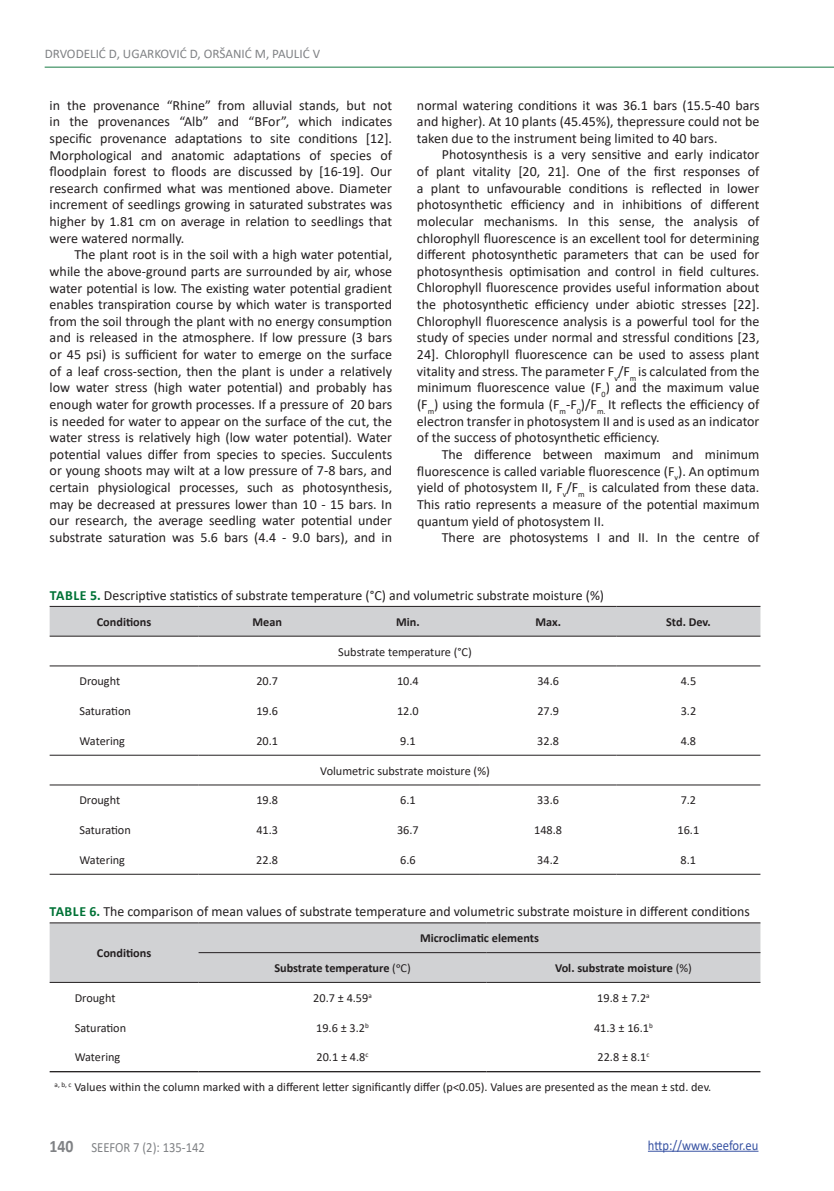
<style>
.page{position:relative;width:834px;height:1191px;background:#fff}
.page>*{position:absolute;margin:0;border:0;box-sizing:border-box;transform-origin:0 0}
.t1{font:14px/16.6px "Calibri";color:#231f20;text-align:justify}
.t2{font:14px "Calibri";color:#808285;scale:.9 1}
.t3{font:14px "Calibri";color:#3853a3;scale:.9 1}
.t4{font:13.12px "Calibri";color:#808285}
.t5{font:12.25px "Calibri";color:#231f20}
.t6{font:700 12.25px "Calibri";color:#231f20}
.s1{font-weight:700;color:#007236}
.s2{font-weight:400}
.s3{font-weight:700;font-size:17.5px}
</style>
<div class="page">
<hr style="left:45px;top:67px;width:788px;height:1px;background:#4f9b70">
<hr style="left:647px;top:1150px;width:111px;height:1px;background:#3853a3">
<div style="left:50px;top:607px;width:710px;height:29px;background:#d1d2d4"></div>
<hr style="left:50px;top:665px;width:148px;height:1px;background:#231f20">
<hr style="left:198px;top:665px;width:138px;height:1px;background:#231f20">
<hr style="left:336px;top:665px;width:144px;height:1px;background:#231f20">
<hr style="left:480px;top:665px;width:136px;height:1px;background:#231f20">
<hr style="left:616px;top:665px;width:144px;height:1px;background:#231f20">
<hr style="left:50px;top:755px;width:148px;height:1px;background:#231f20">
<hr style="left:198px;top:755px;width:138px;height:1px;background:#231f20">
<hr style="left:336px;top:755px;width:144px;height:1px;background:#231f20">
<hr style="left:480px;top:755px;width:136px;height:1px;background:#231f20">
<hr style="left:616px;top:755px;width:144px;height:1px;background:#231f20">
<hr style="left:50px;top:784px;width:148px;height:1px;background:#231f20">
<hr style="left:198px;top:784px;width:138px;height:1px;background:#231f20">
<hr style="left:336px;top:784px;width:144px;height:1px;background:#231f20">
<hr style="left:480px;top:784px;width:136px;height:1px;background:#231f20">
<hr style="left:616px;top:784px;width:144px;height:1px;background:#231f20">
<hr style="left:50px;top:606px;width:148px;height:1px;background:#231f20">
<hr style="left:198px;top:606px;width:138px;height:1px;background:#231f20">
<hr style="left:336px;top:606px;width:144px;height:1px;background:#231f20">
<hr style="left:480px;top:606px;width:136px;height:1px;background:#231f20">
<hr style="left:616px;top:606px;width:144px;height:1px;background:#231f20">
<hr style="left:50px;top:873px;width:148px;height:1px;background:#231f20">
<hr style="left:198px;top:873px;width:138px;height:1px;background:#231f20">
<hr style="left:336px;top:873px;width:144px;height:1px;background:#231f20">
<hr style="left:480px;top:873px;width:136px;height:1px;background:#231f20">
<hr style="left:616px;top:873px;width:144px;height:1px;background:#231f20">
<hr style="left:50px;top:636px;width:148px;height:1px;background:#231f20">
<hr style="left:198px;top:636px;width:138px;height:1px;background:#231f20">
<hr style="left:336px;top:636px;width:144px;height:1px;background:#231f20">
<hr style="left:480px;top:636px;width:136px;height:1px;background:#231f20">
<hr style="left:616px;top:636px;width:144px;height:1px;background:#231f20">
<div style="left:50px;top:923px;width:710px;height:59px;background:#d1d2d4"></div>
<hr style="left:50px;top:982px;width:148px;height:1px;background:#231f20">
<hr style="left:198px;top:982px;width:288px;height:1px;background:#231f20">
<hr style="left:486px;top:982px;width:274px;height:1px;background:#231f20">
<hr style="left:50px;top:1071px;width:148px;height:1px;background:#231f20">
<hr style="left:198px;top:1071px;width:288px;height:1px;background:#231f20">
<hr style="left:486px;top:1071px;width:274px;height:1px;background:#231f20">
<hr style="left:50px;top:922px;width:148px;height:1px;background:#231f20">
<hr style="left:198px;top:922px;width:288px;height:1px;background:#231f20">
<hr style="left:486px;top:922px;width:274px;height:1px;background:#231f20">
<hr style="left:198px;top:952px;width:288px;height:1px;background:#231f20">
<hr style="left:486px;top:952px;width:274px;height:1px;background:#231f20">
<p class="t4" style="left:45px;top:44px;width:277px">DRVODELIĆ D, UGARKOVIĆ D, ORŠANIĆ M, PAULIĆ V</p>
<p class="t1" style="left:50px;top:96px;width:344px">in the provenance “Rhine” from alluvial stands, but not in the provenances “Alb” and “BFor”, which indicates specific provenance adaptations to site conditions [12].<br>Morphological and anatomic adaptations of species of floodplain forest to floods are discussed by [16-19]. Our research confirmed what was mentioned above. Diameter increment of seedlings growing in saturated substrates was higher by 1.81 cm on average in relation to seedlings that were watered normally.</p>
<p class="t1" style="left:50px;top:246px;width:344px;text-indent:25px">The plant root is in the soil with a high water potential, while the above-ground parts are surrounded by air, whose water potential is low. The existing water potential gradient enables transpiration course by which water is transported from the soil through the plant with no energy consumption and is released in the atmosphere. If low pressure (3 bars or 45 psi) is sufficient for water to emerge on the surface of a leaf cross-section, then the plant is under a relatively low water stress (high water potential) and probably has enough water for growth processes. If a pressure of 20 bars is needed for water to appear on the surface of the cut, the water stress is relatively high (low water potential). Water potential values differ from species to species. Succulents or young shoots may wilt at a low pressure of 7-8 bars, and certain physiological processes, such as photosynthesis, may be decreased at pressures lower than 10 - 15 bars. In our research, the average seedling water potential under substrate saturation was 5.6 bars (4.4 - 9.0 bars), and in</p>
<p class="t1" style="left:417px;top:96px;width:344px">normal watering conditions it was 36.1 bars (15.5-40 bars and higher). At 10 plants (45.45%), thepressure could not be taken due to the instrument being limited to 40 bars.</p>
<p class="t1" style="left:417px;top:146px;width:344px;text-indent:25px">Photosynthesis is a very sensitive and early indicator of plant vitality [20, 21]. One of the first responses of a plant to unfavourable conditions is reflected in lower photosynthetic efficiency and in inhibitions of different molecular mechanisms. In this sense, the analysis of chlorophyll fluorescence is an excellent tool for determining different photosynthetic parameters that can be used for photosynthesis optimisation and control in field cultures.<br>Chlorophyll fluorescence provides useful information about the photosynthetic efficiency under abiotic stresses [22].<br>Chlorophyll fluorescence analysis is a powerful tool for the study of species under normal and stressful conditions [23, 24]. Chlorophyll fluorescence can be used to assess plant vitality and stress. The parameter F<sub>v</sub>/F<sub>m</sub> is calculated from the minimum fluorescence value (F<sub>0</sub>) and the maximum value (F<sub>m</sub>) using the formula (F<sub>m</sub>-F<sub>0</sub>)/F<sub>m.</sub> It reflects the efficiency of electron transfer in photosystem II and is used as an indicator of the success of photosynthetic efficiency.</p>
<p class="t1" style="left:417px;top:446px;width:344px;text-indent:25px">The difference between maximum and minimum fluorescence is called variable fluorescence (F<sub>v</sub>). An optimum yield of photosystem II, F<sub>v</sub>/F<sub>m</sub> is calculated from these data.<br>This ratio represents a measure of the potential maximum quantum yield of photosystem II.</p>
<p class="t1" style="left:442px;top:529px;width:319px">There are photosystems I and II. In the centre of</p>
<p class="t1" style="left:50px;top:586px;width:555px"><span class="s1">TABLE 5.</span> Descriptive statistics of substrate temperature (°C) and volumetric substrate moisture (%)</p>
<p class="t6" style="left:97px;top:613px;width:56px">Conditions</p>
<p class="t6" style="left:252px;top:613px;width:31px">Mean</p>
<p class="t6" style="left:396px;top:613px;width:25px">Min.</p>
<p class="t6" style="left:535px;top:613px;width:27px">Max.</p>
<p class="t6" style="left:666px;top:613px;width:46px">Std. Dev.</p>
<p class="t5" style="left:338px;top:643px;width:135px">Substrate temperature (°C)</p>
<p class="t5" style="left:79px;top:673px;width:42px">Drought</p>
<p class="t5" style="left:256px;top:673px;width:23px">20.7</p>
<p class="t5" style="left:397px;top:673px;width:23px">10.4</p>
<p class="t5" style="left:537px;top:673px;width:23px">34.6</p>
<p class="t5" style="left:680px;top:673px;width:17px">4.5</p>
<p class="t5" style="left:79px;top:702px;width:53px">Saturation</p>
<p class="t5" style="left:256px;top:702px;width:23px">19.6</p>
<p class="t5" style="left:397px;top:702px;width:23px">12.0</p>
<p class="t5" style="left:537px;top:702px;width:23px">27.9</p>
<p class="t5" style="left:680px;top:702px;width:17px">3.2</p>
<p class="t5" style="left:79px;top:732px;width:47px">Watering</p>
<p class="t5" style="left:256px;top:732px;width:23px">20.1</p>
<p class="t5" style="left:400px;top:732px;width:17px">9.1</p>
<p class="t5" style="left:537px;top:732px;width:23px">32.8</p>
<p class="t5" style="left:680px;top:732px;width:17px">4.8</p>
<p class="t5" style="left:320px;top:762px;width:171px">Volumetric substrate moisture (%)</p>
<p class="t5" style="left:79px;top:792px;width:42px">Drought</p>
<p class="t5" style="left:256px;top:792px;width:23px">19.8</p>
<p class="t5" style="left:400px;top:792px;width:17px">6.1</p>
<p class="t5" style="left:537px;top:792px;width:23px">33.6</p>
<p class="t5" style="left:680px;top:792px;width:17px">7.2</p>
<p class="t5" style="left:79px;top:821px;width:53px">Saturation</p>
<p class="t5" style="left:256px;top:821px;width:23px">41.3</p>
<p class="t5" style="left:397px;top:821px;width:23px">36.7</p>
<p class="t5" style="left:534px;top:821px;width:29px">148.8</p>
<p class="t5" style="left:677px;top:821px;width:23px">16.1</p>
<p class="t5" style="left:79px;top:851px;width:47px">Watering</p>
<p class="t5" style="left:256px;top:851px;width:23px">22.8</p>
<p class="t5" style="left:400px;top:851px;width:17px">6.6</p>
<p class="t5" style="left:537px;top:851px;width:23px">34.2</p>
<p class="t5" style="left:680px;top:851px;width:17px">8.1</p>
<p class="t1" style="left:50px;top:902px;width:701px"><span class="s1">Table 6.</span> The comparison of mean values of substrate temperature and volumetric substrate moisture in different conditions</p>
<p class="t6" style="left:97px;top:944px;width:56px">Conditions</p>
<p class="t6" style="left:420px;top:929px;width:120px">Microclimatic elements</p>
<p class="t6" style="left:274px;top:959px;width:138px">Substrate temperature <span class="s2">(oC)</span></p>
<p class="t6" style="left:555px;top:959px;width:138px">Vol. substrate moisture <span class="s2">(%)</span></p>
<p class="t5" style="left:75px;top:989px;width:42px">Drought</p>
<p class="t5" style="left:313px;top:989px;width:60px">20.7 ± 4.59<sup>a</sup></p>
<p class="t5" style="left:597px;top:989px;width:54px">19.8 ± 7.2<sup>a</sup></p>
<p class="t5" style="left:75px;top:1019px;width:53px">Saturation</p>
<p class="t5" style="left:316px;top:1019px;width:54px">19.6 ± 3.2<sup>b</sup></p>
<p class="t5" style="left:594px;top:1019px;width:60px">41.3 ± 16.1<sup>b</sup></p>
<p class="t5" style="left:75px;top:1048px;width:47px">Watering</p>
<p class="t5" style="left:316px;top:1048px;width:53px">20.1 ± 4.8<sup>c</sup></p>
<p class="t5" style="left:597px;top:1048px;width:53px">22.8 ± 8.1<sup>c</sup></p>
<p class="t5" style="left:55px;top:1078px;width:658px"><sup>a,</sup> <sup>b,</sup> <sup>c</sup> Values within the column marked with a different letter significantly differ (p&lt;0.05). Values are presented as the mean ± std. dev.</p>
<p class="t2" style="left:50px;top:1137px;width:174px"><span class="s3">140</span> SEEFOR 7 (2): 135-142</p>
<p class="t3" style="left:647px;top:1135px;width:124px">http://www.seefor.eu</p>
</div>
